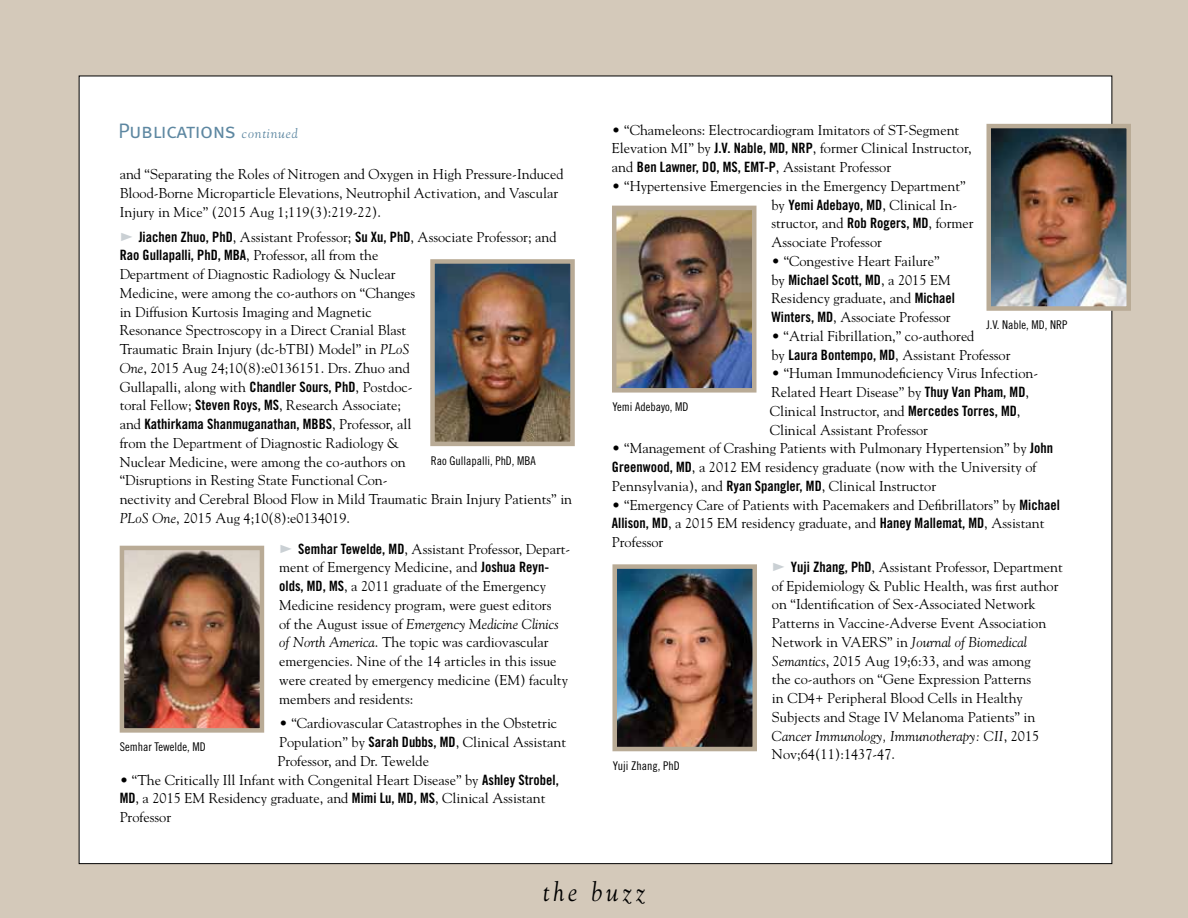
<style>
.page{position:relative;width:1188px;height:918px;background:#d4c9ba}
.page>*{position:absolute;margin:0;border:0;box-sizing:border-box;transform-origin:0 0}
.t1{font:italic 27px "Goudy";letter-spacing:.16em;color:#000;scale:.9 1}
.t2{font:21px "Meta Normal Caps";letter-spacing:-.025em;color:#5d87a1}
.t3{font:14.25px/18.8px "Goudy";color:#000}
.t4{font:14.25px "Trade Gothic Bold Cond Twenty";color:#000}
.t5{font:12px "Trade Gothic Cond Eighteen";color:#000}
.s1{font-family:"Goudy";font-style:italic;font-size:13.5px}
.s2{font-family:"Trade Gothic Bold Cond Twenty"}
.s3{font-family:"Goudy"}
.s4{font-style:italic}
</style>
<div class="page">
<div style="left:79px;top:76px;width:1033px;height:788px;background:#fff"></div>
<img style="left:991px;top:129px;width:135px;height:177px">
<div style="left:986px;top:124px;width:145px;height:187px;border:4px solid #b9ab96"></div>
<img style="left:617px;top:569px;width:135px;height:177px">
<div style="left:612px;top:564px;width:145px;height:187px;border:4px solid #b9ab96"></div>
<img style="left:435px;top:264px;width:135px;height:177px">
<div style="left:430px;top:259px;width:145px;height:187px;border:4px solid #b9ab96"></div>
<img style="left:125px;top:551px;width:134px;height:177px">
<div style="left:120px;top:546px;width:144px;height:187px;border:4px solid #b9ab96"></div>
<img style="left:617px;top:211px;width:135px;height:177px">
<div style="left:612px;top:206px;width:145px;height:187px;border:4px solid #b9ab96"></div>
<h2 class="t2" style="left:118px;top:118px;width:181px">Publications <span class="s1">continued</span></h2>
<p class="t3" style="left:120px;top:165px;width:446px">and “Separating the Roles of Nitrogen and Oxygen in High Pressure-Induced<br>Blood-Borne Microparticle Elevations, Neutrophil Activation, and Vascular<br>Injury in Mice” (2015 Aug 1;119(3):219-22).</p>
<p class="t3" style="left:139px;top:227px;width:419px"><span class="s2">Jiachen Zhuo, PhD</span>, Assistant Professor; <span class="s2">Su Xu, PhD</span>, Associate Professor; and</p>
<p class="t4" style="left:120px;top:247px;width:260px">Rao Gullapalli, PhD, MBA<span class="s3">, Professor, all from the</span></p>
<p class="t3" style="left:120px;top:264px;width:297px">Department of Diagnostic Radiology &amp; Nuclear Medicine, were among the co-authors on “Changes in Diffusion Kurtosis Imaging and Magnetic Resonance Spectroscopy in a Direct Cranial Blast Traumatic Brain Injury (dc-bTBI) Model” in <span class="s4">PLoS One</span>, 2015 Aug 24;10(8):e0136151. Drs. Zhuo and Gullapalli, along with <span class="s2">Chandler Sours, PhD</span>, Postdoc&shy;toral Fellow; <span class="s2">Steven Roys, MS</span>, Research Associate;</p>
<p class="t4" style="left:120px;top:415px;width:293px"><span class="s3">and</span> Kathirkama Shanmuganathan, MBBS<span class="s3">, Professor, all</span></p>
<p class="t3" style="left:120px;top:433px;width:454px">from the Department of Diagnostic Radiology &amp;<br>Nuclear Medicine, were among the co-authors on<br>“Disruptions in Resting State Functional Con-<br>nectivity and Cerebral Blood Flow in Mild Traumatic Brain Injury Patients” in <span class="s4">PLoS One</span>, 2015 Aug 4;10(8):e0134019.</p>
<p class="t3" style="left:279px;top:539px;width:293px;text-indent:19px"><span class="s2">Semhar Tewelde, MD</span>, Assistant Professor, Depart&shy;ment of Emergency Medicine, and <span class="s2">Joshua Reyn&shy;olds, MD, MS</span>, a 2011 graduate of the Emergency Medicine residency program, were guest editors<br>of the August issue of <span class="s4">Emergency Medicine Clinics of North America</span>. The topic was cardiovascular emergencies. Nine of the 14 articles in this issue were created by emergency medicine (EM) faculty members and residents:</p>
<p class="t3" style="left:277px;top:714px;width:290px">• “Cardiovascular Catastrophes in the Obstetric<br>Population” by <span class="s2">Sarah Dubbs, MD</span>, Clinical Assistant<br>Professor, and Dr. Tewelde</p>
<p class="t3" style="left:120px;top:770px;width:441px">• “The Critically Ill Infant with Congenital Heart Disease” by <span class="s2">Ashley Strobel,<br>MD</span>, a 2015 EM Residency graduate, and <span class="s2">Mimi Lu, MD, MS</span>, Clinical Assistant<br>Professor</p>
<p class="t5" style="left:431px;top:453px;width:107px">Rao Gullapalli, PhD, MBA</p>
<p class="t5" style="left:120px;top:740px;width:87px">Semhar Tewelde, MD</p>
<p class="t3" style="left:612px;top:120px;width:361px">• “Chameleons: Electrocardiogram Imitators of ST-Segment<br>Elevation MI” by <span class="s2">J.V. Nable, MD, NRP</span>, former Clinical Instructor, and <span class="s2">Ben Lawner, DO, MS, EMT-P</span>, Assistant Professor</p>
<p class="t3" style="left:771px;top:176px;width:204px;text-indent:-160px">• “Hypertensive Emergencies in the Emergency Department” by <span class="s2">Yemi Adebayo, MD</span>, Clinical In&shy;structor, and <span class="s2">Rob Rogers, MD</span>, former Associate Professor</p>
<p class="t3" style="left:771px;top:251px;width:170px">• “Congestive Heart Failure”</p>
<p class="t4" style="left:771px;top:271px;width:181px"><span class="s3">by</span> Michael Scott, MD<span class="s3">, a 2015 EM</span></p>
<p class="t3" style="left:771px;top:289px;width:185px">Residency graduate, and <span class="s2">Michael<br>Winters, MD</span>, Associate Professor</p>
<p class="t3" style="left:771px;top:326px;width:240px">• “Atrial Fibrillation,” co-authored<br>by <span class="s2">Laura Bontempo, MD</span>, Assistant Professor</p>
<p class="t3" style="left:770px;top:364px;width:270px">• “Human Immunodeficiency Virus Infection-Related Heart Disease” by <span class="s2">Thuy Van Pham, MD</span>, Clinical Instructor, and <span class="s2">Mercedes Torres, MD</span>, Clinical Assistant Professor</p>
<p class="t3" style="left:612px;top:439px;width:443px">• “Management of Crashing Patients with Pulmonary Hypertension” by <span class="s2">John<br>Greenwood, MD</span>, a 2012 EM residency graduate (now with the University of<br>Pennsylvania), and <span class="s2">Ryan Spangler, MD</span>, Clinical Instructor</p>
<p class="t3" style="left:612px;top:495px;width:449px">• “Emergency Care of Patients with Pacemakers and Defibrillators” by <span class="s2">Michael<br>Allison, MD</span>, a 2015 EM residency graduate, and <span class="s2">Haney Mallemat, MD</span>, Assistant<br>Professor</p>
<p class="t3" style="left:772px;top:557px;width:292px;text-indent:19px"><span class="s2">Yuji Zhang, PhD</span>, Assistant Professor, Department of Epidemiology &amp; Public Health, was first author on “Identification of Sex-Associated Network Patterns in Vaccine-Adverse Event Association Network in VAERS” in <span class="s4">Journal of Biomedical Semantics</span>, 2015 Aug 19;6:33, and was among<br>the co-authors on “Gene Expression Patterns<br>in CD4+ Peripheral Blood Cells in Healthy Subjects and Stage IV Melanoma Patients” in <span class="s4">Cancer Immunology, Immunotherapy: CII</span>, 2015<br>Nov;64(11):1437-47.</p>
<p class="t5" style="left:986px;top:318px;width:83px">J.V. Nable, MD, NRP</p>
<p class="t5" style="left:612px;top:400px;width:77px">Yemi Adebayo, MD</p>
<p class="t5" style="left:613px;top:758px;width:68px">Yuji Zhang, PhD</p>
<h1 class="t1" style="left:543px;top:875px;width:115px">the buzz</h1>
</div>
